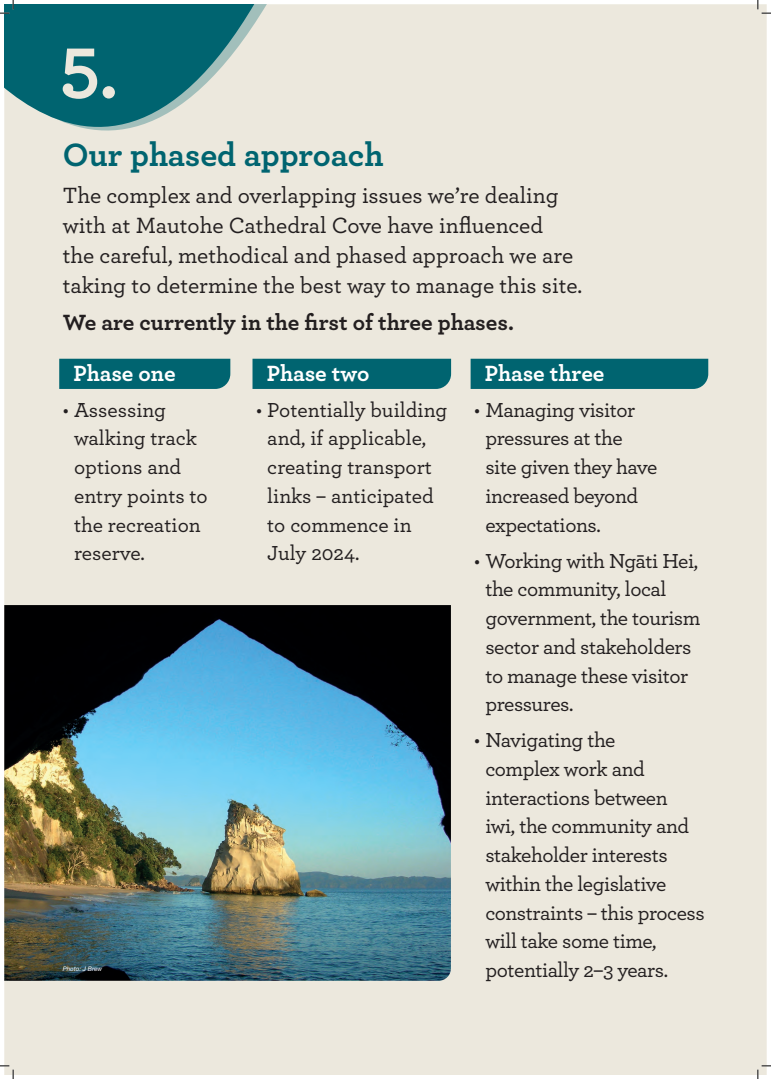
<style>
.page{position:relative;width:771px;height:1079px;background:#fff}
.page>*{position:absolute;margin:0;border:0;box-sizing:border-box;transform-origin:0 0}
.t1{font:700 75px "Archer";color:#ece8dd}
.t2{font:700 33.81px "Archer";color:#006470}
.t3{font:500 23.12px/30px "Archer";color:#231f20}
.t4{font:700 23.12px "Archer";color:#231f20}
.t5{font:700 23.12px "Archer";letter-spacing:-.005em;color:#fff}
.t6{font:500 21.25px/28.8px "Archer";letter-spacing:-.02em;color:#231f20}
.t7{font:500 21.25px/28.8px "Archer";color:#231f20}
.t8{font:italic 6.25px "Helvetica Neue LT Pro";color:#fff}
</style>
<div class="page">
<div style="left:4px;top:4px;width:762px;height:1070px;background:#ece8dd"></div>
<div style="left:4px;top:4px;width:428px;height:290px;background:#ece8dd"></div>
<svg style="left:4px;top:4px;width:357px;height:133px;background:#75a5a6"></svg>
<div style="left:59px;top:359px;width:171px;height:30px;background:#006470"></div>
<div style="left:252px;top:359px;width:199px;height:30px;background:#006470"></div>
<div style="left:470px;top:359px;width:238px;height:30px;background:#006470"></div>
<img style="left:4px;top:605px;width:447px;height:375px">
<svg style="left:0;top:0;width:14px;height:14px"></svg>
<svg style="left:0;top:1065px;width:14px;height:14px"></svg>
<svg style="left:757px;top:0;width:13px;height:14px"></svg>
<svg style="left:757px;top:1065px;width:13px;height:14px"></svg>
<h1 class="t1" style="left:59px;top:14px;width:61px">5.</h1>
<h2 class="t2" style="left:63px;top:128px;width:322px">Our phased approach</h2>
<p class="t3" style="left:63px;top:179px;width:520px">The complex and overlapping issues we’re dealing with at Mautohe Cathedral Cove have influenced<br>the careful, methodical and phased approach we are taking to determine the best way to manage this site.</p>
<p class="t4" style="left:63px;top:304px;width:452px">We are currently in the first of three phases.</p>
<p class="t5" style="left:73px;top:355px;width:104px">Phase one</p>
<p class="t7" style="left:74px;top:394px;width:135px;text-indent:-11px">• Assessing walking track options and entry points to the recreation reserve.</p>
<p class="t5" style="left:266px;top:355px;width:104px">Phase two</p>
<p class="t7" style="left:267px;top:394px;width:181px;text-indent:-11px">• Potentially building and, if applicable, creating transport links – anticipated to commence in<br>July 2024.</p>
<p class="t5" style="left:484px;top:355px;width:121px">Phase three</p>
<p class="t6" style="left:485px;top:394px;width:174px;text-indent:-11px">• Managing visitor pressures at the site given they have increased beyond expectations.</p>
<p class="t6" style="left:485px;top:545px;width:216px;text-indent:-11px">• Working with Ngāti Hei, the community, local government, the tourism sector and stakeholders to manage these visitor pressures.</p>
<p class="t6" style="left:485px;top:724px;width:221px;text-indent:-11px">• Navigating the<br>complex work and interactions between<br>iwi, the community and stakeholder interests within the legislative constraints – this process will take some time, potentially 2–3 years.</p>
<p class="t8" style="left:63px;top:965px;width:41px">Photo: J Brew</p>
</div>
